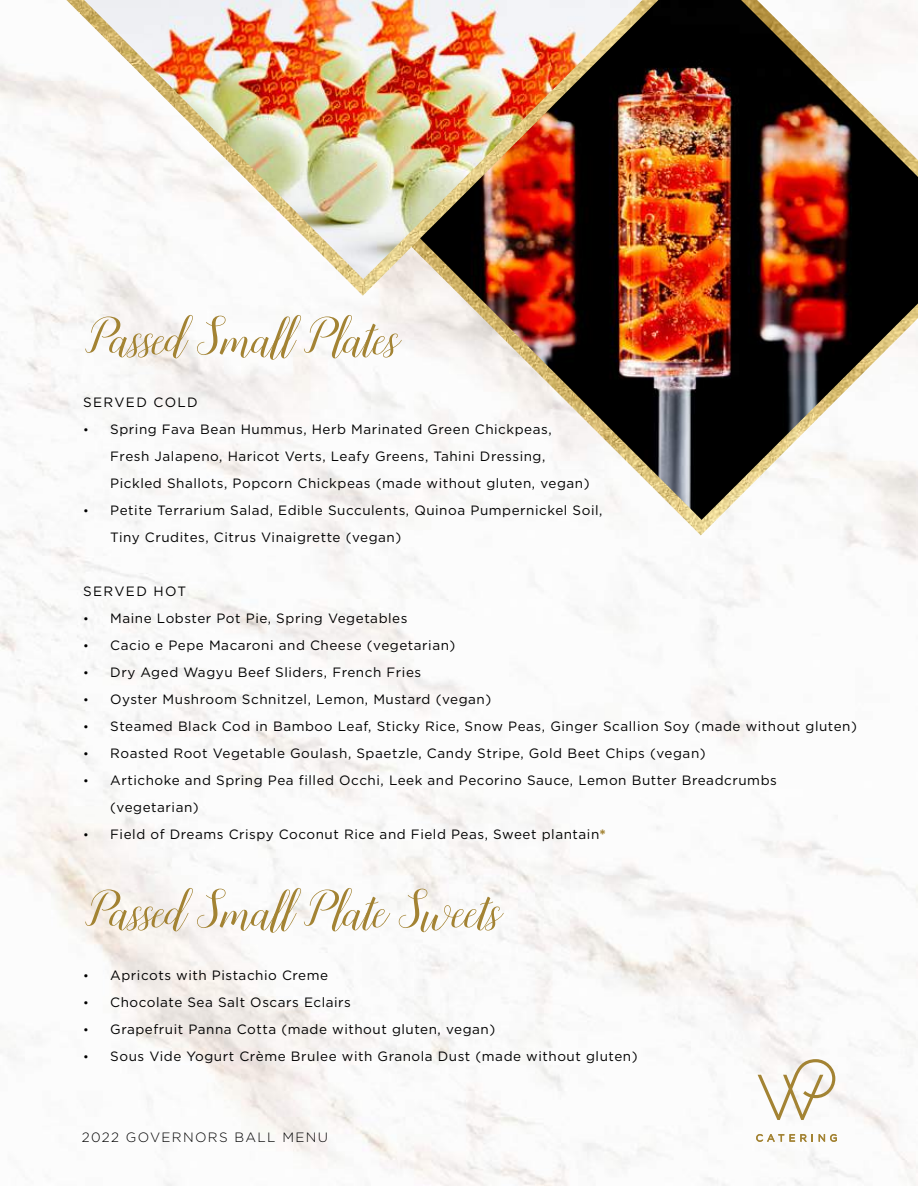
<style>
.page{position:relative;width:918px;height:1188px;background:#fff}
.page>*{position:absolute;margin:0;border:0;box-sizing:border-box;transform-origin:0 0}
.t1{font:54px "Sandhya";color:#a38333}
.t2{font:13.5px/27px "Gotham HTF";letter-spacing:.04em;color:#000}
.t3{font:300 13.5px "Gotham HTF";letter-spacing:.1em;color:#000}
.t4{font:13.5px "Gotham HTF";letter-spacing:.1em;color:#000}
.s1{font-size:12px}
.s2{font-weight:900;color:#a38333}
</style>
<div class="page">
<img style="left:164px;top:296px;width:754px;height:239px">
<img style="left:66px;top:0;width:354px;height:296px">
<img style="left:420px;top:0;width:498px;height:520px">
<img style="left:84px;top:0;width:558px;height:279px">
<svg style="left:758px;top:1059px;width:77px;height:61px"></svg>
<svg style="left:819px;top:1134px;width:18px;height:8px"></svg>
<svg style="left:756px;top:1134px;width:57px;height:8px"></svg>
<h1 class="t1" style="left:83px;top:310px;width:315px">Passed Small Plates</h1>
<p class="t4" style="left:83px;top:395px;width:116px">SERVED COLD</p>
<p class="t2" style="left:110px;top:415px;width:481px;text-indent:-27px"><span class="s1">•</span> Spring Fava Bean Hummus, Herb Marinated Green Chickpeas,<br>Fresh Jalapeno, Haricot Verts, Leafy Greens, Tahini Dressing,<br>Pickled Shallots, Popcorn Chickpeas (made without gluten, vegan)</p>
<p class="t2" style="left:110px;top:496px;width:494px;text-indent:-27px"><span class="s1">•</span> Petite Terrarium Salad, Edible Succulents, Quinoa Pumpernickel Soil,<br>Tiny Crudites, Citrus Vinaigrette (vegan)</p>
<p class="t4" style="left:83px;top:584px;width:104px">SERVED HOT</p>
<p class="t2" style="left:83px;top:604px;width:326px"><span class="s1">•</span> Maine Lobster Pot Pie, Spring Vegetables</p>
<p class="t2" style="left:83px;top:631px;width:374px"><span class="s1">•</span> Cacio e Pepe Macaroni and Cheese (vegetarian)</p>
<p class="t2" style="left:83px;top:658px;width:340px"><span class="s1">•</span> Dry Aged Wagyu Beef Sliders, French Fries</p>
<p class="t2" style="left:83px;top:685px;width:410px"><span class="s1">•</span> Oyster Mushroom Schnitzel, Lemon, Mustard (vegan)</p>
<p class="t2" style="left:83px;top:712px;width:775px"><span class="s1">•</span> Steamed Black Cod in Bamboo Leaf, Sticky Rice, Snow Peas, Ginger Scallion Soy (made without gluten)</p>
<p class="t2" style="left:83px;top:739px;width:624px"><span class="s1">•</span> Roasted Root Vegetable Goulash, Spaetzle, Candy Stripe, Gold Beet Chips (vegan)</p>
<p class="t2" style="left:110px;top:766px;width:668px;text-indent:-27px"><span class="s1">•</span> Artichoke and Spring Pea filled Occhi, Leek and Pecorino Sauce, Lemon Butter Breadcrumbs (vegetarian)</p>
<p class="t2" style="left:83px;top:820px;width:524px"><span class="s1">•</span> Field of Dreams Crispy Coconut Rice and Field Peas, Sweet plantain<span class="s2">*</span></p>
<h1 class="t1" style="left:83px;top:883px;width:417px">Passed Small Plate Sweets</h1>
<p class="t2" style="left:83px;top:961px;width:246px"><span class="s1">•</span> Apricots with Pistachio Creme</p>
<p class="t2" style="left:83px;top:988px;width:269px"><span class="s1">•</span> Chocolate Sea Salt Oscars Eclairs</p>
<p class="t2" style="left:83px;top:1015px;width:414px"><span class="s1">•</span> Grapefruit Panna Cotta (made without gluten, vegan)</p>
<p class="t2" style="left:83px;top:1042px;width:556px"><span class="s1">•</span> Sous Vide Yogurt Crème Brulee with Granola Dust (made without gluten)</p>
<p class="t3" style="left:82px;top:1130px;width:248px">2022 GOVERNORS BALL MENU</p>
</div>
